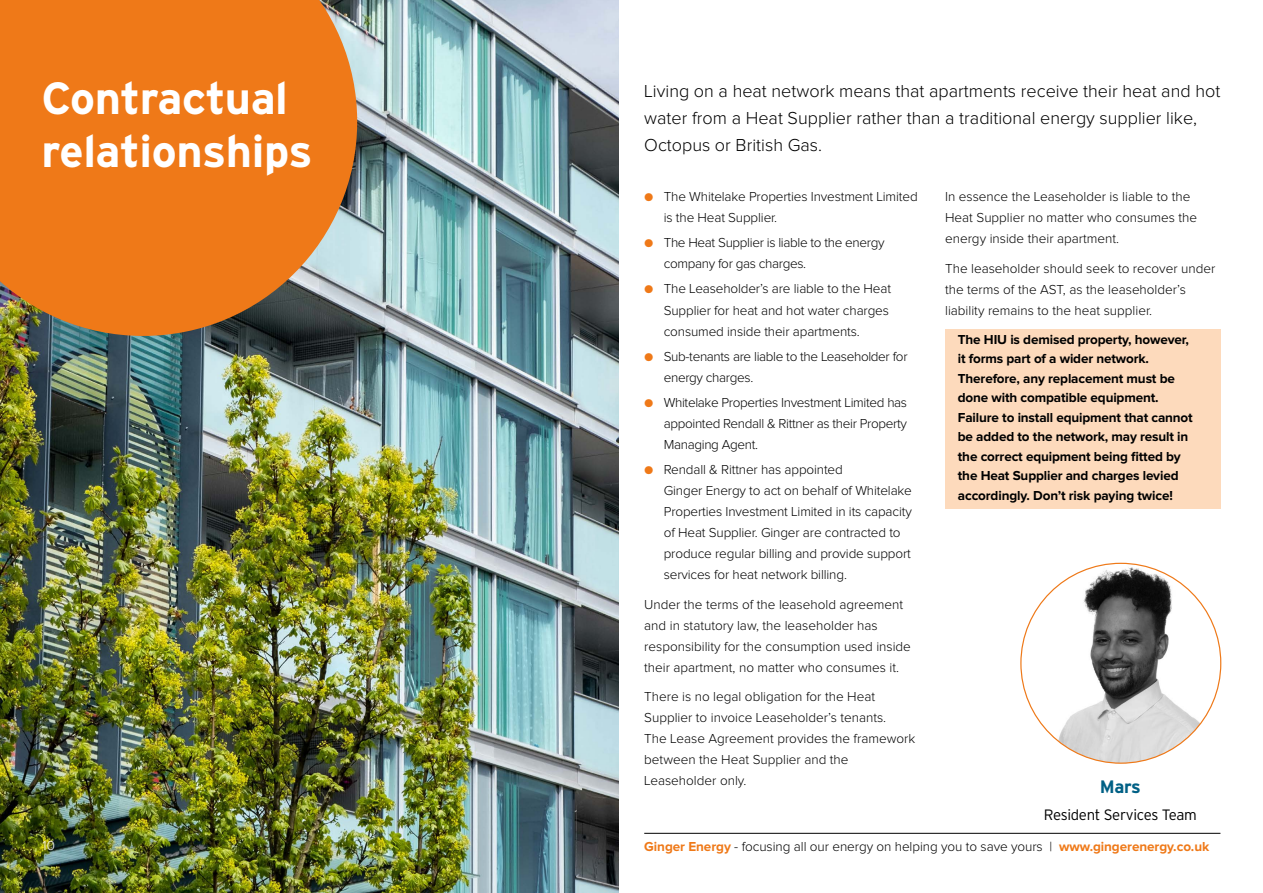
<style>
.page{position:relative;width:1263px;height:893px;background:#fff}
.page>*{position:absolute;margin:0;border:0;box-sizing:border-box;transform-origin:0 0}
.t1{font:700 45px/52.5px "Interstate";letter-spacing:-.01em;color:#fff}
.t2{font:300 18px/27px "Proxima Nova";color:#000}
.t3{font:700 18px "Interstate";color:#006085}
.t4{font:300 15px "Interstate";letter-spacing:-.02em;color:#000}
.t5{font:300 13.5px/21px "Proxima Nova";letter-spacing:-.005em;color:#000}
.t6{font:700 13.5px/19.5px "Proxima Nova";letter-spacing:-.01em;color:#000}
.t7{font:300 13.5px/21px "Proxima Nova";letter-spacing:-.025em;color:#000}
.t8{font:300 13.5px "Proxima Nova";color:#fff}
.s1{font-weight:700;color:#ef7918}
</style>
<div class="page">
<img style="left:0;top:0;width:619px;height:893px">
<svg style="left:0;top:0;width:357px;height:336px;background:#e07923"></svg>
<div style="left:945px;top:329px;width:275px;height:179px;background:#fddabc"></div>
<hr style="left:644px;top:833px;width:576px;height:1px;background:#000">
<img style="left:1021px;top:563px;width:200px;height:200px;border-radius:100px">
<h1 class="t1" style="left:41px;top:72px;width:273px">Contractual relationships</h1>
<h2 class="t2" style="left:644px;top:78px;width:577px">Living on a heat network means that apartments receive their heat and hot water from a Heat Supplier rather than a traditional energy supplier like,<br>Octopus or British Gas.</h2>
<p class="t5" style="left:664px;top:187px;width:255px;text-indent:-20px"><span class="s1">●</span> The Whitelake Properties Investment Limited is the Heat Supplier.</p>
<p class="t7" style="left:664px;top:233px;width:222px;text-indent:-20px"><span class="s1">●</span> The Heat Supplier is liable to the energy company for gas charges.</p>
<p class="t5" style="left:664px;top:279px;width:229px;text-indent:-20px"><span class="s1">●</span> The Leaseholder’s are liable to the Heat<br>Supplier for heat and hot water charges consumed inside their apartments.</p>
<p class="t7" style="left:664px;top:346px;width:245px;text-indent:-20px"><span class="s1">●</span> Sub-tenants are liable to the Leaseholder for energy charges.</p>
<p class="t5" style="left:664px;top:393px;width:245px;text-align:justify;text-indent:-20px"><span class="s1">●</span> Whitelake Properties Investment Limited has appointed Rendall &amp; Rittner as their Property Managing Agent.</p>
<p class="t5" style="left:664px;top:460px;width:250px;text-indent:-20px"><span class="s1">●</span> Rendall &amp; Rittner has appointed<br>Ginger Energy to act on behalf of Whitelake Properties Investment Limited in its capacity of Heat Supplier. Ginger are contracted to produce regular billing and provide support services for heat network billing.</p>
<p class="t5" style="left:644px;top:594px;width:268px">Under the terms of the leasehold agreement and in statutory law, the leaseholder has responsibility for the consumption used inside their apartment, no matter who consumes it.</p>
<p class="t5" style="left:644px;top:687px;width:273px">There is no legal obligation for the Heat Supplier to invoice Leaseholder’s tenants.<br>The Lease Agreement provides the framework between the Heat Supplier and the Leaseholder only.</p>
<p class="t5" style="left:945px;top:187px;width:254px">In essence the Leaseholder is liable to the<br>Heat Supplier no matter who consumes the energy inside their apartment.</p>
<p class="t5" style="left:945px;top:258px;width:272px">The leaseholder should seek to recover under the terms of the AST, as the leaseholder’s liability remains to the heat supplier.</p>
<p class="t6" style="left:958px;top:330px;width:236px">The HIU is demised property, however, it forms part of a wider network.<br>Therefore, any replacement must be done with compatible equipment.<br>Failure to install equipment that cannot be added to the network, may result in the correct equipment being fitted by the Heat Supplier and charges levied accordingly. Don’t risk paying twice!</p>
<h2 class="t3" style="left:1100px;top:776px;width:42px">Mars</h2>
<p class="t4" style="left:1044px;top:806px;width:154px">Resident Services Team</p>
<p class="t8" style="left:43px;top:840px;width:14px">10</p>
<p class="t5" style="left:644px;top:836px;width:567px"><span class="s1">Ginger Energy</span> - focusing all our energy on helping you to save yours | <span class="s1">www.gingerenergy.co.uk</span></p>
</div>
